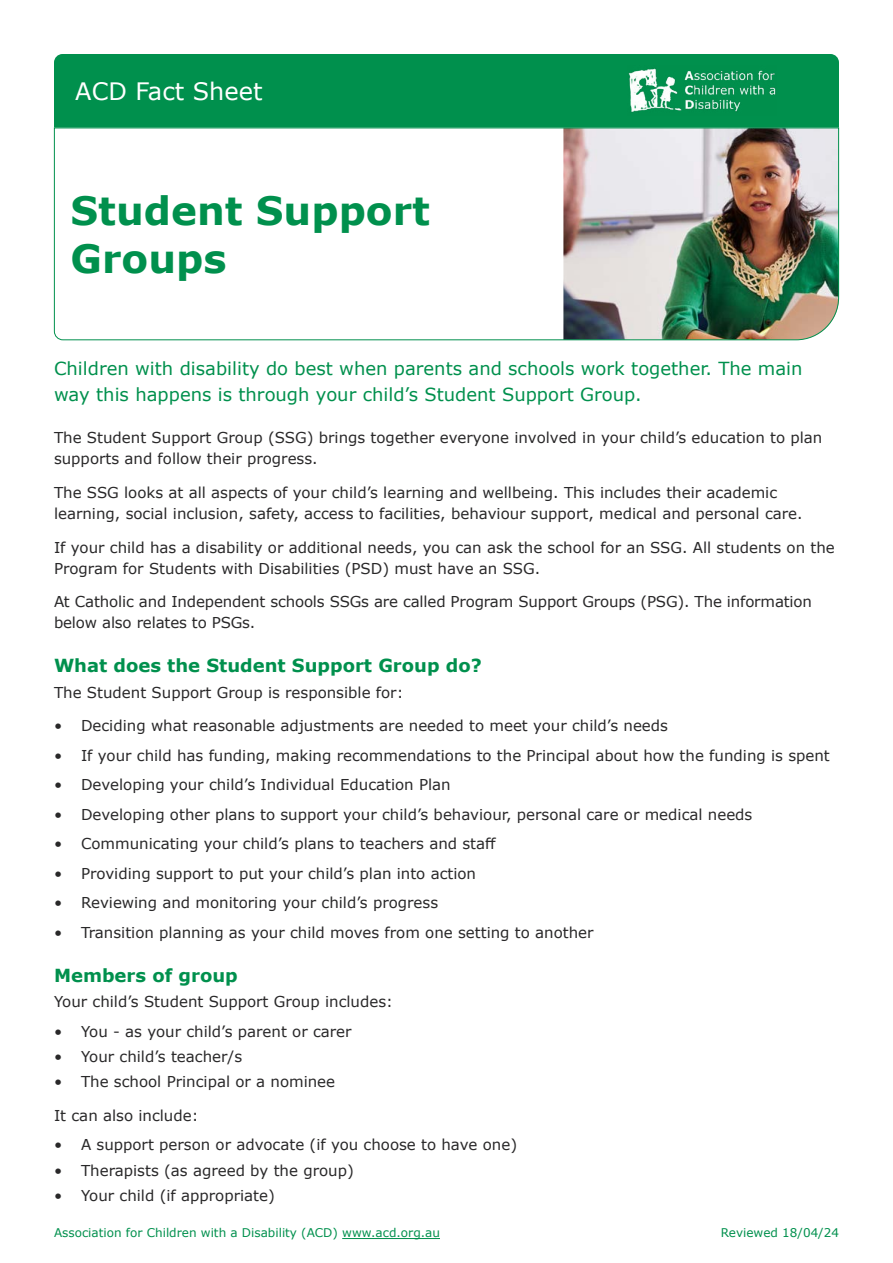
<style>
.page{position:relative;width:893px;height:1263px;background:#fff}
.page>*{position:absolute;margin:0;border:0;box-sizing:border-box;transform-origin:0 0}
.t1{font:700 39px/48px "Verdana";color:#00904d}
.t2{font:24px "Verdana";color:#fff}
.t3{font:18px/25.5px "Verdana";color:#00904d}
.t4{font:700 18px "Verdana";color:#00904d}
.t5{font:15px/21px "Verdana";color:#292829}
.t6{font:12px "Verdana";color:#00904d}
</style>
<div class="page">
<div style="left:54px;top:54px;width:785px;height:73px;background:#00904d"></div>
<img style="left:627px;top:66px;width:149px;height:50px">
<img style="left:54px;top:127px;width:785px;height:214px">
<hr style="left:342px;top:1238px;width:98px;height:1px;background:#00904d">
<h2 class="t2" style="left:75px;top:75px;width:189px">ACD Fact Sheet</h2>
<h1 class="t1" style="left:71px;top:186px;width:361px">Student Support<br>Groups</h1>
<p class="t3" style="left:54px;top:356px;width:750px">Children with disability do best when parents and schools work together. The main way this happens is through your child’s Student Support Group.</p>
<p class="t5" style="left:54px;top:427px;width:770px">The Student Support Group (SSG) brings together everyone involved in your child’s education to plan supports and follow their progress.</p>
<p class="t5" style="left:54px;top:482px;width:750px">The SSG looks at all aspects of your child’s learning and wellbeing. This includes their academic learning, social inclusion, safety, access to facilities, behaviour support, medical and personal care.</p>
<p class="t5" style="left:54px;top:536px;width:782px">If your child has a disability or additional needs, you can ask the school for an SSG. All students on the<br>Program for Students with Disabilities (PSD) must have an SSG.</p>
<p class="t5" style="left:54px;top:591px;width:759px">At Catholic and Independent schools SSGs are called Program Support Groups (PSG). The information below also relates to PSGs.</p>
<p class="t4" style="left:54px;top:653px;width:429px">What does the Student Support Group do?</p>
<p class="t5" style="left:54px;top:681px;width:351px">The Student Support Group is responsible for:</p>
<p class="t5" style="left:54px;top:715px;width:616px">• Deciding what reasonable adjustments are needed to meet your child’s needs</p>
<p class="t5" style="left:54px;top:745px;width:777px">• If your child has funding, making recommendations to the Principal about how the funding is spent</p>
<p class="t5" style="left:54px;top:774px;width:398px">• Developing your child’s Individual Education Plan</p>
<p class="t5" style="left:54px;top:804px;width:700px">• Developing other plans to support your child’s behaviour, personal care or medical needs</p>
<p class="t5" style="left:54px;top:833px;width:444px">• Communicating your child’s plans to teachers and staff</p>
<p class="t5" style="left:54px;top:863px;width:424px">• Providing support to put your child’s plan into action</p>
<p class="t5" style="left:54px;top:892px;width:386px">• Reviewing and monitoring your child’s progress</p>
<p class="t5" style="left:54px;top:922px;width:541px">• Transition planning as your child moves from one setting to another</p>
<p class="t4" style="left:54px;top:962px;width:185px">Members of group</p>
<p class="t5" style="left:54px;top:991px;width:341px">Your child’s Student Support Group includes:</p>
<p class="t5" style="left:54px;top:1020px;width:299px">• You - as your child’s parent or carer</p>
<p class="t5" style="left:54px;top:1046px;width:190px">• Your child’s teacher/s</p>
<p class="t5" style="left:54px;top:1071px;width:283px">• The school Principal or a nominee</p>
<p class="t5" style="left:54px;top:1105px;width:146px">It can also include:</p>
<p class="t5" style="left:54px;top:1134px;width:465px">• A support person or advocate (if you choose to have one)</p>
<p class="t5" style="left:54px;top:1159px;width:301px">• Therapists (as agreed by the group)</p>
<p class="t5" style="left:54px;top:1185px;width:222px">• Your child (if appropriate)</p>
<p class="t6" style="left:54px;top:1225px;width:387px">Association for Children with a Disability (ACD) www.acd.org.au</p>
<p class="t6" style="left:721px;top:1225px;width:120px">Reviewed 18/04/24</p>
</div>
